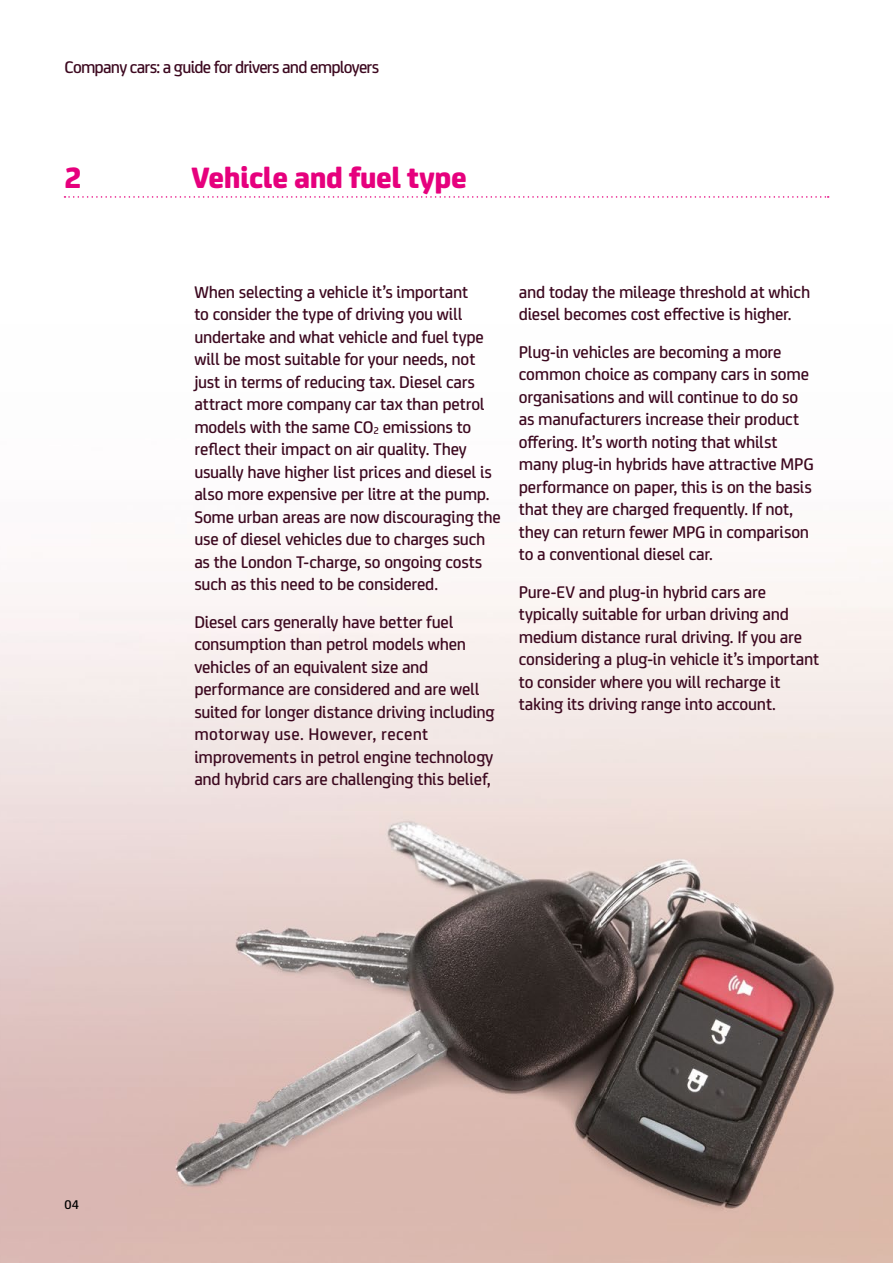
<style>
.page{position:relative;width:893px;height:1263px;background:#fff}
.page>*{position:absolute;margin:0;border:0;box-sizing:border-box;transform-origin:0 0}
.t1{font:700 31.5px "Energy Saving Sans";letter-spacing:-.01em;color:#e6007d}
.t2{font:500 18px/22.5px "Energy Saving Sans";letter-spacing:-.015em;color:#3c081f}
.t3{font:500 18px "Energy Saving Sans";letter-spacing:-.045em;color:#3c081f}
.t4{font:500 13.5px "Energy Saving Sans";color:#000}
</style>
<div class="page">
<img style="left:0;top:196px;width:893px;height:1067px">
<svg style="left:64px;top:196px;width:765px;height:2px"></svg>
<p class="t3" style="left:65px;top:53px;width:316px">Company cars: a guide for drivers and employers</p>
<h1 class="t1" style="left:64px;top:153px;width:20px">2</h1>
<h1 class="t1" style="left:191px;top:153px;width:277px">Vehicle and fuel type</h1>
<p class="t2" style="left:194px;top:279px;width:308px">When selecting a vehicle it’s important<br>to consider the type of driving you will undertake and what vehicle and fuel type will be most suitable for your needs, not just in terms of reducing tax. Diesel cars attract more company car tax than petrol models with the same CO<sub>2</sub> emissions to reflect their impact on air quality. They usually have higher list prices and diesel is also more expensive per litre at the pump.<br>Some urban areas are now discouraging the use of diesel vehicles due to charges such as the London T-charge, so ongoing costs such as this need to be considered.</p>
<p class="t2" style="left:194px;top:609px;width:302px">Diesel cars generally have better fuel consumption than petrol models when vehicles of an equivalent size and performance are considered and are well suited for longer distance driving including motorway use. However, recent improvements in petrol engine technology and hybrid cars are challenging this belief,</p>
<p class="t2" style="left:519px;top:279px;width:293px">and today the mileage threshold at which diesel becomes cost effective is higher.</p>
<p class="t2" style="left:519px;top:339px;width:296px">Plug-in vehicles are becoming a more common choice as company cars in some organisations and will continue to do so as manufacturers increase their product offering. It’s worth noting that whilst many plug-in hybrids have attractive MPG performance on paper, this is on the basis that they are charged frequently. If not, they can return fewer MPG in comparison to a conventional diesel car.</p>
<p class="t2" style="left:519px;top:579px;width:302px">Pure-EV and plug-in hybrid cars are typically suitable for urban driving and medium distance rural driving. If you are considering a plug-in vehicle it’s important to consider where you will recharge it taking its driving range into account.</p>
<p class="t4" style="left:65px;top:1195px;width:16px">04</p>
</div>
